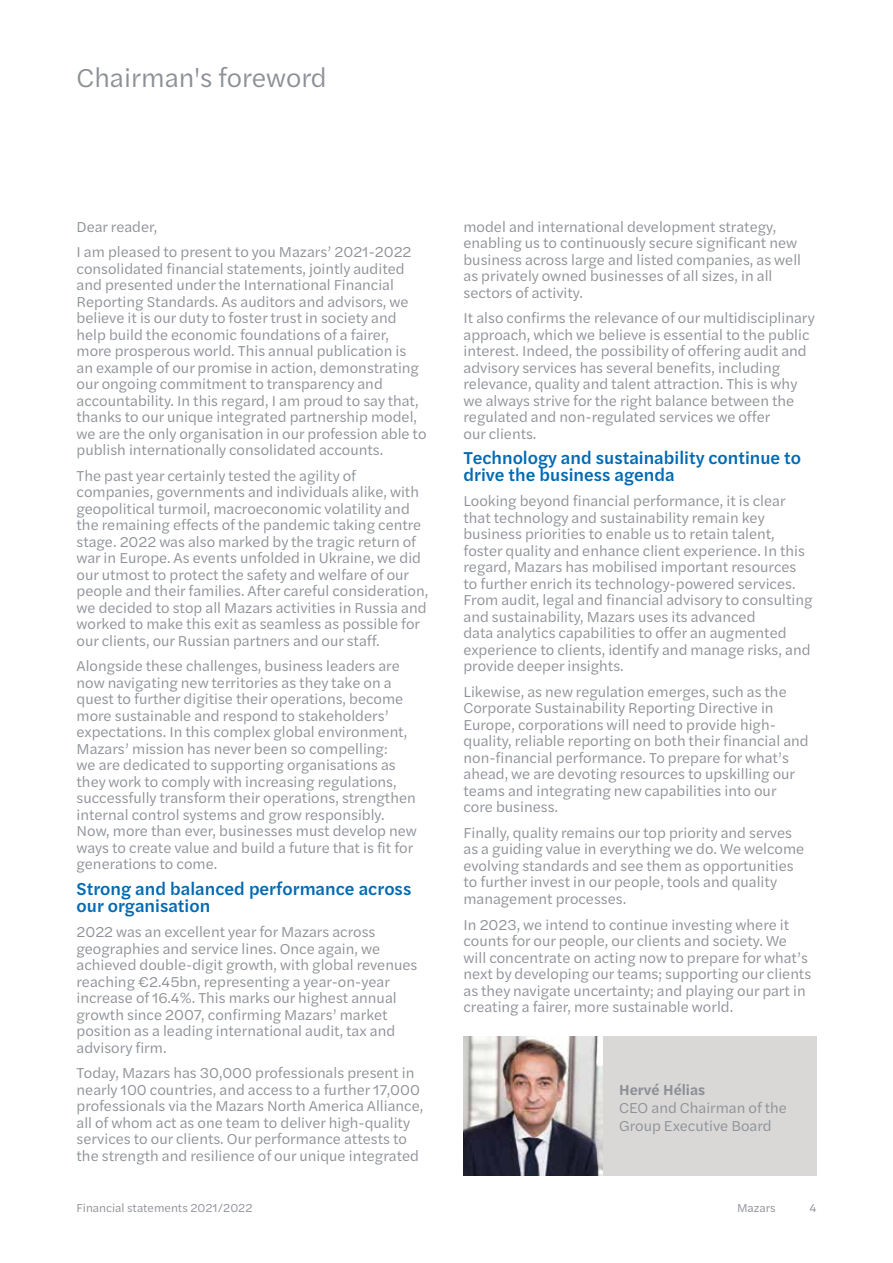
<style>
.page{position:relative;width:893px;height:1263px;background:#fff}
.page>*{position:absolute;margin:0;border:0;box-sizing:border-box;transform-origin:0 0}
.t1{font:27px "Halyard Text";color:#8d9197}
.t2{font:500 18px/16.5px "Halyard Text";color:#006ab3}
.t3{font:15px/16.5px "Halyard Text";color:#8d9197}
.t4{font:600 15px "Halyard Text";color:#8d9197}
.t5{font:12px "Halyard Text";color:#8d9197}
</style>
<div class="page">
<div style="left:517px;top:1036px;width:299px;height:140px;background:#d9d8d7"></div>
<img style="left:463px;top:1036px;width:140px;height:140px">
<h1 class="t1" style="left:77px;top:58px;width:252px">Chairman's foreword</h1>
<p class="t3" style="left:77px;top:213px;width:336px;line-height:25.5px">Dear reader,<br>I am pleased to present to you Mazars’ 2021-2022</p>
<p class="t3" style="left:77px;top:260px;width:352px">consolidated financial statements, jointly audited and presented under the International Financial Reporting Standards. As auditors and advisors, we believe it is our duty to foster trust in society and help build the economic foundations of a fairer, more prosperous world. This annual publication is<br>an example of our promise in action, demonstrating our ongoing commitment to transparency and accountability. In this regard, I am proud to say that, thanks to our unique integrated partnership model, we are the only organisation in our profession able to publish internationally consolidated accounts.</p>
<p class="t3" style="left:77px;top:467px;width:353px">The past year certainly tested the agility of companies, governments and individuals alike, with geopolitical turmoil, macroeconomic volatility and the remaining effects of the pandemic taking centre stage. 2022 was also marked by the tragic return of war in Europe. As events unfolded in Ukraine, we did our utmost to protect the safety and welfare of our people and their families. After careful consideration, we decided to stop all Mazars activities in Russia and worked to make this exit as seamless as possible for our clients, our Russian partners and our staff.</p>
<p class="t3" style="left:77px;top:657px;width:342px">Alongside these challenges, business leaders are now navigating new territories as they take on a quest to further digitise their operations, become more sustainable and respond to stakeholders’ expectations. In this complex global environment, Mazars’ mission has never been so compelling:<br>we are dedicated to supporting organisations as they work to comply with increasing regulations, successfully transform their operations, strengthen internal control systems and grow responsibly.<br>Now, more than ever, businesses must develop new ways to create value and build a future that is fit for generations to come.</p>
<p class="t2" style="left:77px;top:880px;width:336px">Strong and balanced performance across our organisation</p>
<p class="t3" style="left:77px;top:923px;width:342px">2022 was an excellent year for Mazars across geographies and service lines. Once again, we achieved double-digit growth, with global revenues reaching €2.45bn, representing a year-on-year increase of 16.4%. This marks our highest annual growth since 2007, confirming Mazars’ market position as a leading international audit, tax and advisory firm.</p>
<p class="t3" style="left:77px;top:1064px;width:348px">Today, Mazars has 30,000 professionals present in nearly 100 countries, and access to a further 17,000 professionals via the Mazars North America Alliance, all of whom act as one team to deliver high-quality services to our clients. Our performance attests to the strength and resilience of our unique integrated</p>
<p class="t3" style="left:463px;top:218px;width:339px">model and international development strategy, enabling us to continuously secure significant new business across large and listed companies, as well as privately owned businesses of all sizes, in all sectors of activity.</p>
<p class="t3" style="left:463px;top:309px;width:353px">It also confirms the relevance of our multidisciplinary approach, which we believe is essential to the public interest. Indeed, the possibility of offering audit and advisory services has several benefits, including relevance, quality and talent attraction. This is why we always strive for the right balance between the regulated and non-regulated services we offer<br>our clients.</p>
<p class="t2" style="left:463px;top:449px;width:339px">Technology and sustainability continue to drive the business agenda</p>
<p class="t3" style="left:463px;top:492px;width:351px">Looking beyond financial performance, it is clear that technology and sustainability remain key business priorities to enable us to retain talent, foster quality and enhance client experience. In this regard, Mazars has mobilised important resources to further enrich its technology-powered services.<br>From audit, legal and financial advisory to consulting and sustainability, Mazars uses its advanced<br>data analytics capabilities to offer an augmented experience to clients, identify and manage risks, and provide deeper insights.</p>
<p class="t3" style="left:463px;top:683px;width:347px">Likewise, as new regulation emerges, such as the Corporate Sustainability Reporting Directive in Europe, corporations will need to provide high&shy;quality, reliable reporting on both their financial and non-financial performance. To prepare for what’s ahead, we are devoting resources to upskilling our teams and integrating new capabilities into our core business.</p>
<p class="t3" style="left:463px;top:824px;width:342px">Finally, quality remains our top priority and serves as a guiding value in everything we do. We welcome evolving standards and see them as opportunities to further invest in our people, tools and quality management processes.</p>
<p class="t3" style="left:463px;top:915px;width:349px">In 2023, we intend to continue investing where it counts for our people, our clients and society. We will concentrate on acting now to prepare for what’s next by developing our teams; supporting our clients as they navigate uncertainty; and playing our part in creating a fairer, more sustainable world.</p>
<p class="t4" style="left:619px;top:1079px;width:88px">Hervé Hélias</p>
<p class="t3" style="left:619px;top:1098px;width:169px;line-height:18px">CEO and Chairman of the<br>Group Executive Board</p>
<p class="t5" style="left:77px;top:1199px;width:178px">Financial statements 2021/2022</p>
<p class="t5" style="left:737px;top:1199px;width:40px">Mazars</p>
<p class="t5" style="left:809px;top:1199px;width:9px">4</p>
</div>
